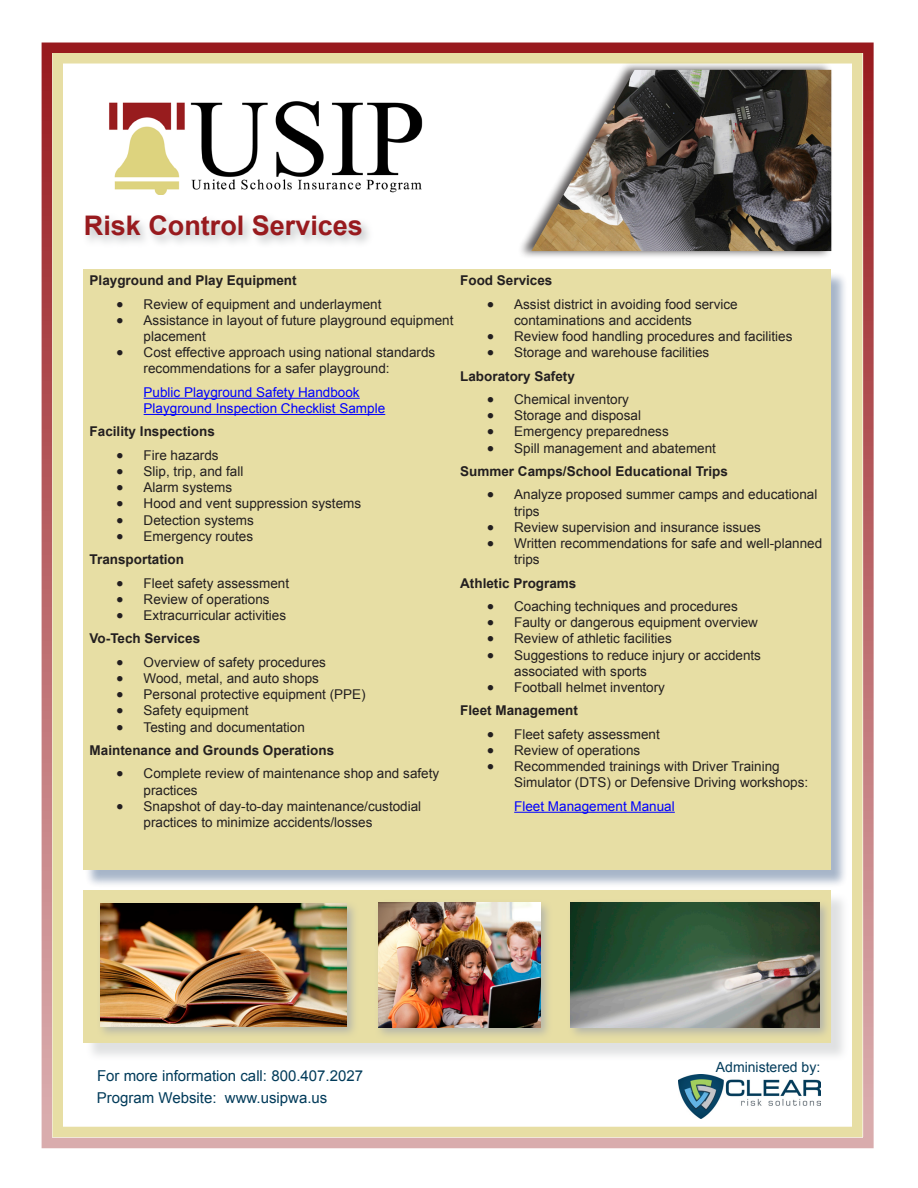
<style>
.page{position:relative;width:918px;height:1188px;background:#fff}
.page>*{position:absolute;margin:0;border:0;box-sizing:border-box;transform-origin:0 0}
.t1{font:700 27px "Arial";color:#981a1e}
.t2{font:15px "Arial";color:#023b5a}
.t3{font:13.95px "Arial";color:#023b5a}
.t4{font:13.5px/16.2px "Arial";color:#231f20}
.t5{font:700 13.5px "Arial";color:#231f20}
.t6{font:13.5px "Arial";color:#00f}
</style>
<div class="page">
<div style="left:42px;top:43px;width:832px;height:1105px;border:10px solid #981a1e"></div>
<div style="left:52px;top:53px;width:810px;height:1084px;background:#fff;border:10px solid #ddd17d"></div>
<img style="left:679px;top:1074px;width:141px;height:44px">
<div style="left:84px;top:271px;width:764px;height:617px;background:#002a62;opacity:.5"></div>
<div style="left:83px;top:270px;width:748px;height:600px;background:#e7dea4"></div>
<hr style="left:144px;top:398px;width:216px;height:1px;background:#00f">
<hr style="left:144px;top:414px;width:241px;height:1px;background:#00f">
<hr style="left:514px;top:812px;width:161px;height:1px;background:#00f">
<div style="left:85px;top:892px;width:764px;height:170px;background:#a5a9ac;opacity:.5"></div>
<div style="left:83px;top:890px;width:748px;height:153px;background:#e7dea4"></div>
<div style="left:97px;top:900px;width:263px;height:140px;background:#a5a9ac;opacity:.75"></div>
<img style="left:100px;top:903px;width:246px;height:123px">
<div style="left:375px;top:899px;width:178px;height:141px;background:#a5a9ac;opacity:.75"></div>
<img style="left:378px;top:903px;width:162px;height:124px">
<div style="left:568px;top:899px;width:264px;height:141px;background:#a5a9ac;opacity:.75"></div>
<img style="left:571px;top:902px;width:248px;height:125px">
<div style="left:517px;top:62px;width:316px;height:197px;background:#231f20;opacity:.75"></div>
<img style="left:531px;top:70px;width:300px;height:181px">
<div style="left:82px;top:212px;width:292px;height:36px;background:#a5a9ac;opacity:.75"></div>
<img style="left:109px;top:101px;width:314px;height:93px">
<p class="t1" style="left:84px;top:208px;width:281px">Risk Control Services</p>
<p class="t5" style="left:460px;top:271px;width:94px">Food Services</p>
<p class="t4" style="left:514px;top:296px;width:225px;text-indent:-27px">• Assist district in avoiding food service contaminations and accidents</p>
<p class="t4" style="left:487px;top:328px;width:307px">• Review food handling procedures and facilities</p>
<p class="t4" style="left:487px;top:345px;width:224px">• Storage and warehouse facilities</p>
<p class="t5" style="left:460px;top:367px;width:116px">Laboratory Safety</p>
<p class="t4" style="left:487px;top:391px;width:143px">• Chemical inventory</p>
<p class="t4" style="left:487px;top:408px;width:155px">• Storage and disposal</p>
<p class="t4" style="left:487px;top:424px;width:183px">• Emergency preparedness</p>
<p class="t4" style="left:487px;top:440px;width:230px">• Spill management and abatement</p>
<p class="t5" style="left:460px;top:462px;width:269px">Summer Camps/School Educational Trips</p>
<p class="t4" style="left:514px;top:487px;width:305px;text-indent:-27px">• Analyze proposed summer camps and educational trips</p>
<p class="t4" style="left:487px;top:519px;width:275px">• Review supervision and insurance issues</p>
<p class="t4" style="left:514px;top:535px;width:310px;text-indent:-27px">• Written recommendations for safe and well-planned trips</p>
<p class="t5" style="left:460px;top:574px;width:118px">Athletic Programs</p>
<p class="t4" style="left:487px;top:598px;width:252px">• Coaching techniques and procedures</p>
<p class="t4" style="left:487px;top:615px;width:272px">• Faulty or dangerous equipment overview</p>
<p class="t4" style="left:487px;top:631px;width:186px">• Review of athletic facilities</p>
<p class="t4" style="left:514px;top:647px;width:248px;text-indent:-27px">• Suggestions to reduce injury or accidents associated with sports</p>
<p class="t4" style="left:487px;top:679px;width:179px">• Football helmet inventory</p>
<p class="t5" style="left:460px;top:702px;width:119px">Fleet Management</p>
<p class="t4" style="left:487px;top:726px;width:174px">• Fleet safety assessment</p>
<p class="t4" style="left:487px;top:742px;width:155px">• Review of operations</p>
<p class="t4" style="left:514px;top:759px;width:296px;text-indent:-27px">• Recommended trainings with Driver Training<br>Simulator (DTS) or Defensive Driving workshops:</p>
<p class="t6" style="left:514px;top:797px;width:162px">Fleet Management Manual</p>
<p class="t5" style="left:90px;top:271px;width:209px">Playground and Play Equipment</p>
<p class="t4" style="left:117px;top:296px;width:266px">• Review of equipment and underlayment</p>
<p class="t4" style="left:144px;top:312px;width:311px;text-indent:-27px">• Assistance in layout of future playground equipment placement</p>
<p class="t4" style="left:144px;top:345px;width:293px;text-indent:-27px">• Cost effective approach using national standards recommendations for a safer playground:</p>
<p class="t6" style="left:144px;top:383px;width:218px">Public Playground Safety Handbook</p>
<p class="t6" style="left:144px;top:399px;width:243px">Playground Inspection Checklist Sample</p>
<p class="t5" style="left:90px;top:423px;width:127px">Facility Inspections</p>
<p class="t4" style="left:117px;top:447px;width:104px">• Fire hazards</p>
<p class="t4" style="left:117px;top:463px;width:128px">• Slip, trip, and fall</p>
<p class="t4" style="left:117px;top:480px;width:117px">• Alarm systems</p>
<p class="t4" style="left:117px;top:496px;width:246px">• Hood and vent suppression systems</p>
<p class="t4" style="left:117px;top:512px;width:139px">• Detection systems</p>
<p class="t4" style="left:117px;top:528px;width:138px">• Emergency routes</p>
<p class="t5" style="left:90px;top:550px;width:96px">Transportation</p>
<p class="t4" style="left:117px;top:575px;width:174px">• Fleet safety assessment</p>
<p class="t4" style="left:117px;top:591px;width:155px">• Review of operations</p>
<p class="t4" style="left:117px;top:607px;width:171px">• Extracurricular activities</p>
<p class="t5" style="left:90px;top:630px;width:112px">Vo-Tech Services</p>
<p class="t4" style="left:117px;top:654px;width:211px">• Overview of safety procedures</p>
<p class="t4" style="left:117px;top:670px;width:204px">• Wood, metal, and auto shops</p>
<p class="t4" style="left:117px;top:687px;width:251px">• Personal protective equipment (PPE)</p>
<p class="t4" style="left:117px;top:703px;width:134px">• Safety equipment</p>
<p class="t4" style="left:117px;top:719px;width:190px">• Testing and documentation</p>
<p class="t5" style="left:90px;top:741px;width:246px">Maintenance and Grounds Operations</p>
<p class="t4" style="left:144px;top:766px;width:297px;text-indent:-27px">• Complete review of maintenance shop and safety practices</p>
<p class="t4" style="left:144px;top:798px;width:279px;text-indent:-27px">• Snapshot of day-to-day maintenance/custodial practices to minimize accidents/losses</p>
<p class="t2" style="left:97px;top:1066px;width:267px">For more information call: 800.407.2027</p>
<p class="t2" style="left:97px;top:1087px;width:232px">Program Website: www.usipwa.us</p>
<p class="t3" style="left:716px;top:1058px;width:106px">Administered by:</p>
</div>
